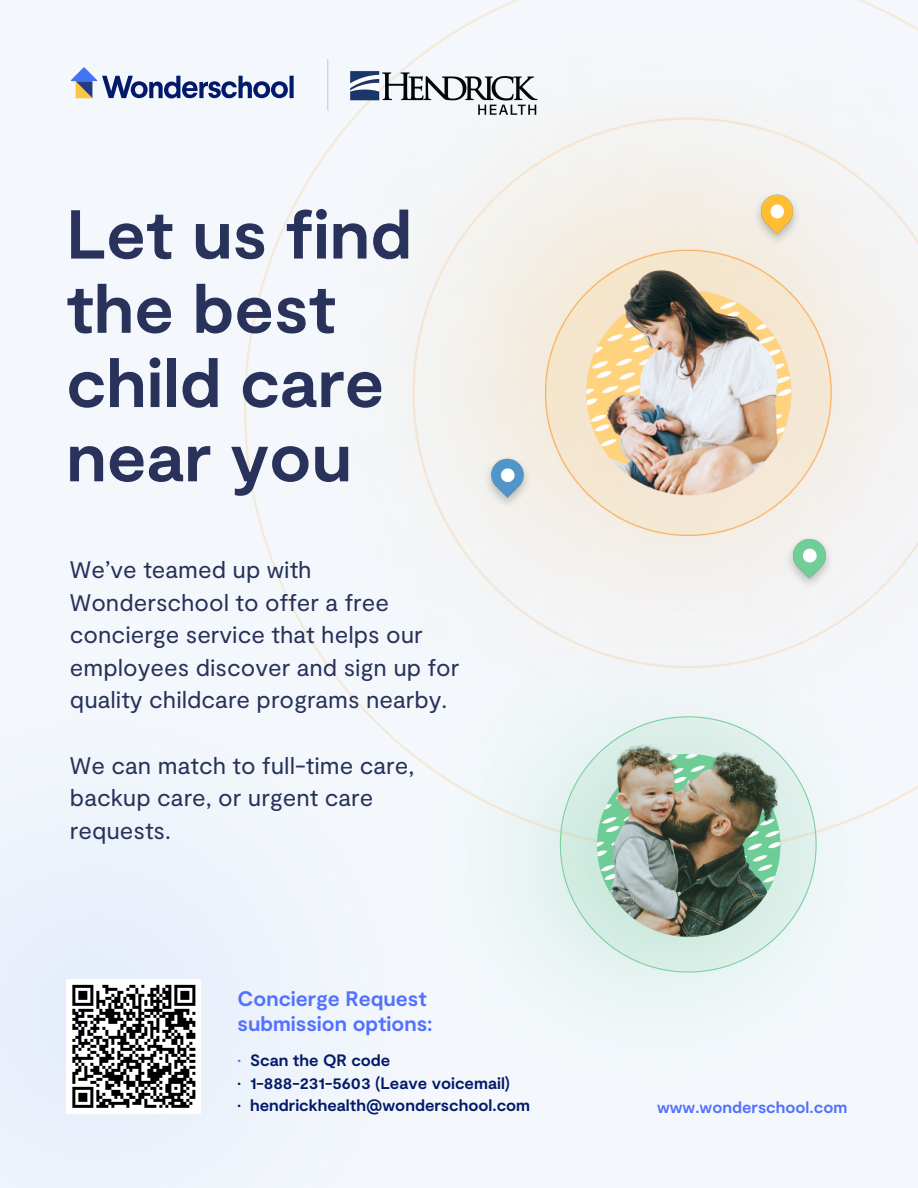
<style>
.page{position:relative;width:918px;height:1188px;background:#f4f8fc}
.page>*{position:absolute;margin:0;border:0;box-sizing:border-box;transform-origin:0 0}
.t1{font:700 69px/74.2px "Moderat";color:#28325a}
.t2{font:24px/32.7px "Moderat";color:#28325a}
.t3{font:700 21px/24.8px "Moderat";color:#5271ff}
.t4{font:700 16.5px "Moderat";color:#031a6b}
.t5{font:700 16.5px "Moderat";color:#5271ff}
.s1{color:#5271ff}
</style>
<div class="page">
<div style="left:66px;top:979px;width:135px;height:135px;background:#fff"></div>
<svg style="left:72px;top:984px;width:124px;height:124px"></svg>
<img style="left:245px;top:0;width:673px;height:852px">
<img style="left:785px;top:535px;width:49px;height:56px">
<img style="left:753px;top:191px;width:48px;height:56px">
<img style="left:483px;top:455px;width:49px;height:56px">
<svg style="left:71px;top:67px;width:223px;height:31px"></svg>
<hr style="left:327px;top:59px;width:1px;height:51px;background:#031a6b">
<img style="left:559px;top:715px;width:259px;height:258px">
<img style="left:328px;top:54px;width:232px;height:76px">
<p class="t1" style="left:66px;top:194px;width:347px">Let us find the best child care near you</p>
<h2 class="t2" style="left:70px;top:552px;width:391px">We’ve teamed up with<br>Wonderschool to offer a free concierge service that helps our employees discover and sign up for quality childcare programs nearby.</h2>
<h2 class="t2" style="left:70px;top:748px;width:346px">We can match to full-time care, backup care, or urgent care requests.</h2>
<p class="t3" style="left:238px;top:986px;width:196px">Concierge Request submission options:</p>
<h3 class="t4" style="left:238px;top:1050px;width:154px"><span class="s1">•</span> Scan the QR code</h3>
<p class="t4" style="left:238px;top:1072px;width:274px">• 1-888-231-5603 (Leave voicemail)</p>
<p class="t4" style="left:238px;top:1095px;width:294px">• hendrickhealth@wonderschool.com</p>
<p class="t5" style="left:657px;top:1097px;width:192px">www.wonderschool.com</p>
</div>
